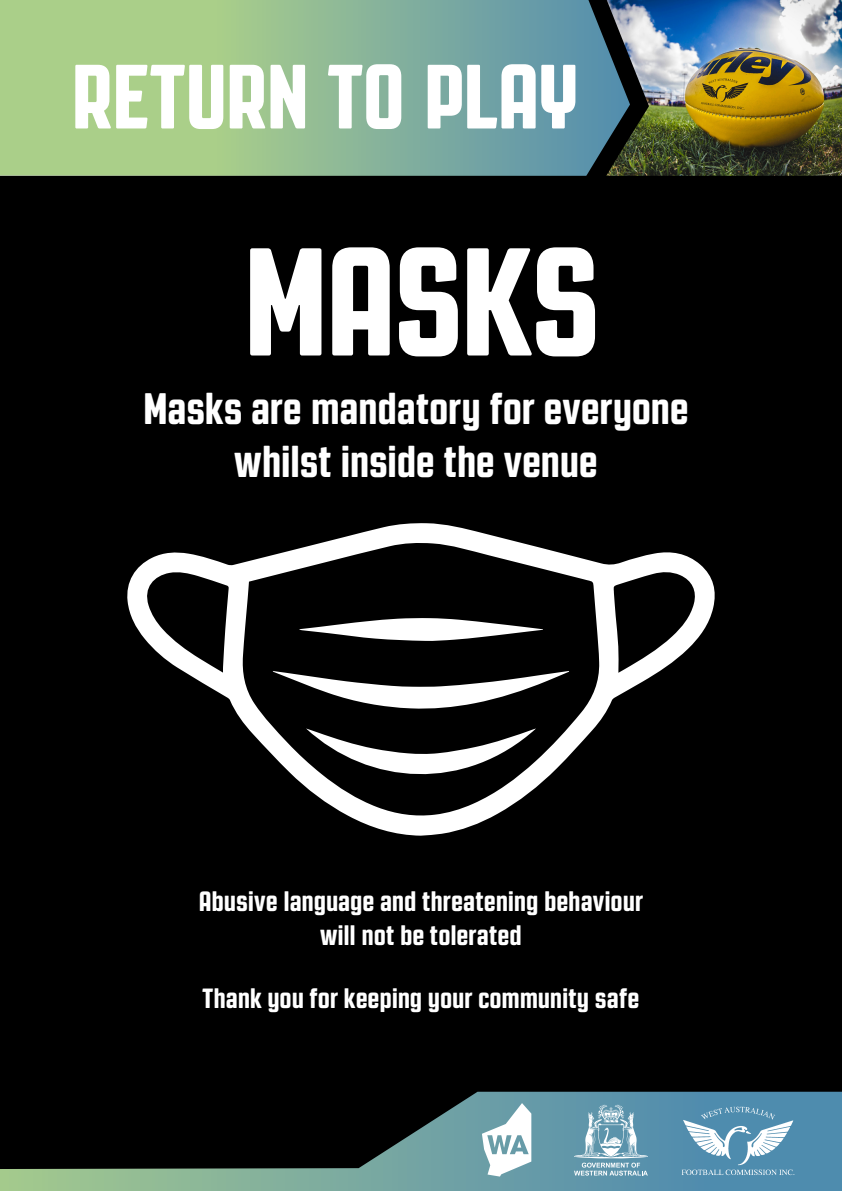
<style>
.page{position:relative;width:842px;height:1191px;background:#fff}
.page>*{position:absolute;margin:0;border:0;box-sizing:border-box;transform-origin:0 0}
.t1{font:800 153.1px "Revolution Gothic";letter-spacing:-.015em;color:#fff}
.t2{font:800 91px "Revolution Gothic";letter-spacing:-.01em;color:#fff}
.t3{font:800 44px/52.8px "Revolution Gothic";letter-spacing:-.01em;color:#fff;text-align:center}
.t4{font:800 27.8px/33.3px "Revolution Gothic";letter-spacing:-.005em;color:#fff;text-align:center}
</style>
<div class="page">
<div style="left:0;top:179px;width:842px;height:992px;background:#000"></div>
<svg style="left:127px;top:523px;width:588px;height:312px"></svg>
<svg style="left:273px;top:671px;width:296px;height:38px"></svg>
<svg style="left:306px;top:728px;width:230px;height:64px"></svg>
<svg style="left:299px;top:618px;width:244px;height:23px"></svg>
<img style="left:656px;top:0;width:186px;height:176px">
<svg style="left:0;top:0;width:568px;height:176px;background:#92bc94"></svg>
<img style="left:568px;top:0;width:88px;height:176px">
<div style="left:0;top:176px;width:842px;height:9px;background:#000"></div>
<svg style="left:0;top:1091px;width:842px;height:100px"></svg>
<img style="left:680px;top:1106px;width:115px;height:70px">
<svg style="left:574px;top:1104px;width:74px;height:71px;background:#83adbf"></svg>
<svg style="left:482px;top:1103px;width:49px;height:73px;background:#b8d0d5"></svg>
<p class="t2" style="left:71px;top:47px;width:509px">RETURN TO PLAY</p>
<p class="t1" style="left:243px;top:219px;width:358px">MASKS</p>
<p class="t3" style="left:143px;top:382px;width:547px">Masks are mandatory for everyone whilst inside the venue</p>
<p class="t4" style="left:199px;top:885px;width:445px">Abusive language and threatening behaviour will not be tolerated</p>
<p class="t4" style="left:203px;top:981px;width:438px">Thank you for keeping your community safe</p>
</div>
